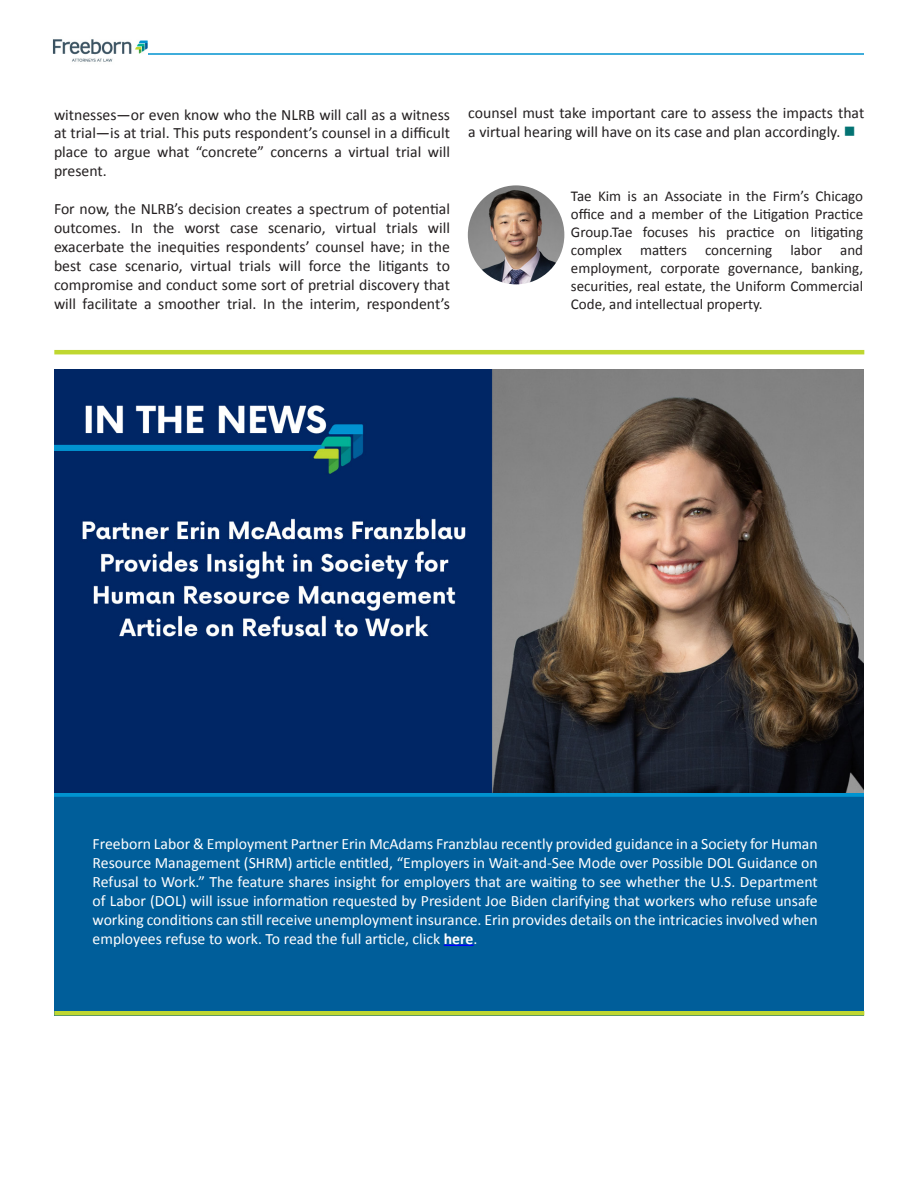
<style>
.page{position:relative;width:918px;height:1188px;background:#fff}
.page>*{position:absolute;margin:0;border:0;box-sizing:border-box;transform-origin:0 0}
.t1{font:15.75px/18.9px "Calibri";color:#231f20;text-align:justify}
.t2{font:15.75px/18.9px "Calibri";color:#fff;text-align:justify}
.t3{font:15px/18px "Calibri";color:#231f20;text-align:justify}
.s1{color:#047373}
.s2{font-weight:700}
</style>
<div class="page">
<hr style="left:54px;top:53px;width:810px;height:2px;background:#0093d0">
<img style="left:52px;top:39px;width:96px;height:23px">
<div style="left:54px;top:681px;width:810px;height:335px;background:#005e9a"></div>
<img style="left:468px;top:185px;width:96px;height:99px">
<hr style="left:54px;top:350px;width:810px;height:4px;background:#bfd730">
<hr style="left:444px;top:945px;width:30px;height:1px;background:#00f">
<div style="left:54px;top:1011px;width:810px;height:5px;background:#bfd730"></div>
<div style="left:54px;top:792px;width:810px;height:5px;background:#0093d0"></div>
<img style="left:54px;top:370px;width:809px;height:423px">
<p class="t1" style="left:54px;top:105px;width:397px">witnesses—or even know who the NLRB will call as a witness at trial—is at trial. This puts respondent’s counsel in a difficult place to argue what “concrete” concerns a virtual trial will present.</p>
<p class="t1" style="left:54px;top:199px;width:398px">For now, the NLRB’s decision creates a spectrum of potential outcomes. In the worst case scenario, virtual trials will exacerbate the inequities respondents’ counsel have; in the best case scenario, virtual trials will force the litigants to compromise and conduct some sort of pretrial discovery that will facilitate a smoother trial. In the interim, respondent’s</p>
<p class="t1" style="left:468px;top:104px;width:397px">counsel must take important care to assess the impacts that a virtual hearing will have on its case and plan accordingly. <span class="s1">■</span></p>
<p class="t3" style="left:571px;top:187px;width:294px">Tae Kim is an Associate in the Firm’s Chicago office and a member of the Litigation Practice Group.Tae focuses his practice on litigating complex matters concerning labor and employment, corporate governance, banking, securities, real estate, the Uniform Commercial Code, and intellectual property.</p>
<p class="t2" style="left:93px;top:835px;width:727px">Freeborn Labor &amp; Employment Partner Erin McAdams Franzblau recently provided guidance in a Society for Human Resource Management (SHRM) article entitled, “Employers in Wait-and-See Mode over Possible DOL Guidance on Refusal to Work.” The feature shares insight for employers that are waiting to see whether the U.S. Department of Labor (DOL) will issue information requested by President Joe Biden clarifying that workers who refuse unsafe working conditions can still receive unemployment insurance. Erin provides details on the intricacies involved when employees refuse to work. To read the full article, click <span class="s2">here</span>.</p>
</div>
